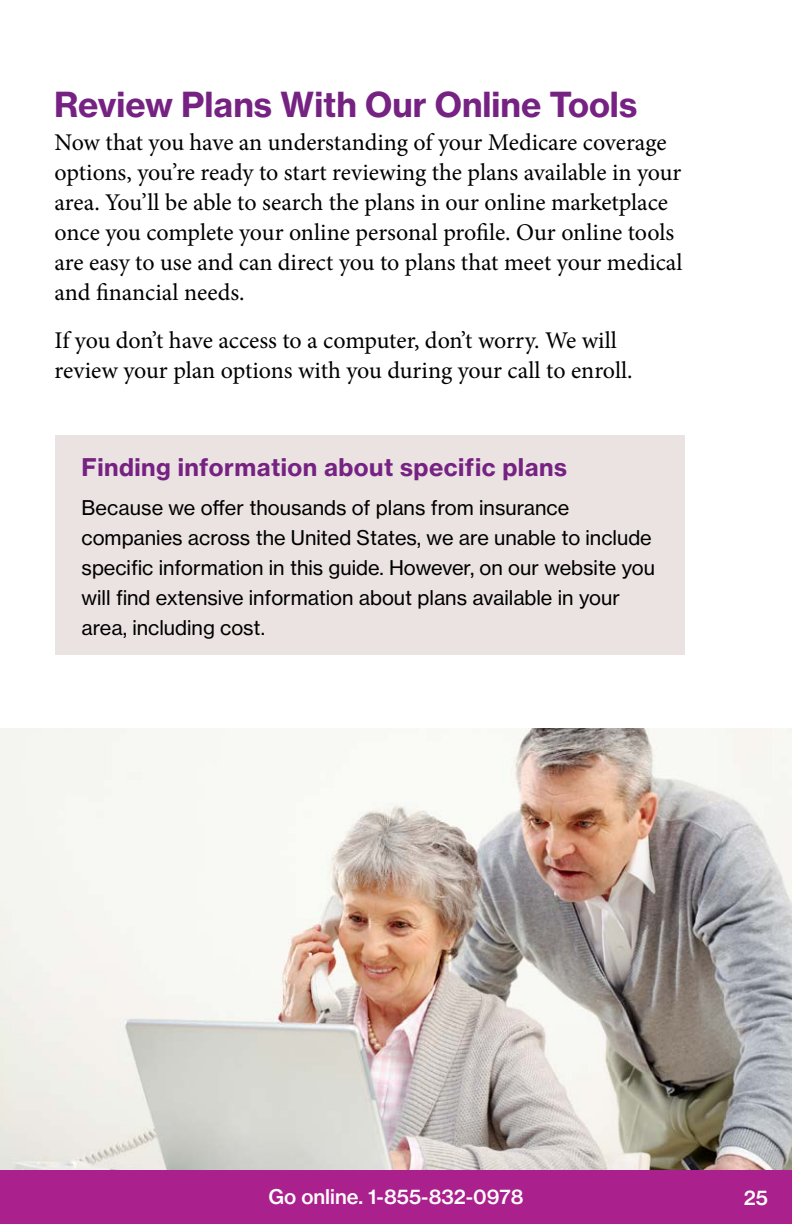
<style>
.page{position:relative;width:792px;height:1224px;background:#fff}
.page>*{position:absolute;margin:0;border:0;box-sizing:border-box;transform-origin:0 0}
.t1{font:34px "N Haas Grotesk TX Std 75 Bd";color:#762283}
.t2{font:24px/30px "Minion Pro";letter-spacing:-.005em;color:#000}
.t3{font:24px "N Haas Grotesk TX Std 75 Bd";letter-spacing:.02em;color:#762283}
.t4{font:20px/30px "N Haas Grotesk TX Std 55 Rg";color:#000}
.t5{font:20px "N Haas Grotesk TX Std 65 Md";color:#fff}
</style>
<div class="page">
<div style="left:0;top:1170px;width:792px;height:54px;background:#aa218e"></div>
<div style="left:55px;top:435px;width:630px;height:219px;background:#ebe3e2"></div>
<img style="left:0;top:729px;width:792px;height:441px">
<h1 class="t1" style="left:54px;top:83px;width:585px">Review Plans With Our Online Tools</h1>
<p class="t2" style="left:55px;top:127px;width:630px">Now that you have an understanding of your Medicare coverage options, you’re ready to start reviewing the plans available in your area. You’ll be able to search the plans in our online marketplace once you complete your online personal profile. Our online tools are easy to use and can direct you to plans that meet your medical and financial needs.</p>
<p class="t2" style="left:55px;top:325px;width:580px">If you don’t have access to a computer, don’t worry. We will review your plan options with you during your call to enroll.</p>
<p class="t3" style="left:82px;top:452px;width:487px">Finding information about specific plans</p>
<p class="t4" style="left:82px;top:492px;width:575px">Because we offer thousands of plans from insurance companies across the United States, we are unable to include specific information in this guide. However, on our website you will find extensive information about plans available in your area, including cost.</p>
<p class="t5" style="left:269px;top:1184px;width:256px">Go online. 1-855-832-0978</p>
<p class="t5" style="left:744px;top:1185px;width:26px">25</p>
</div>
